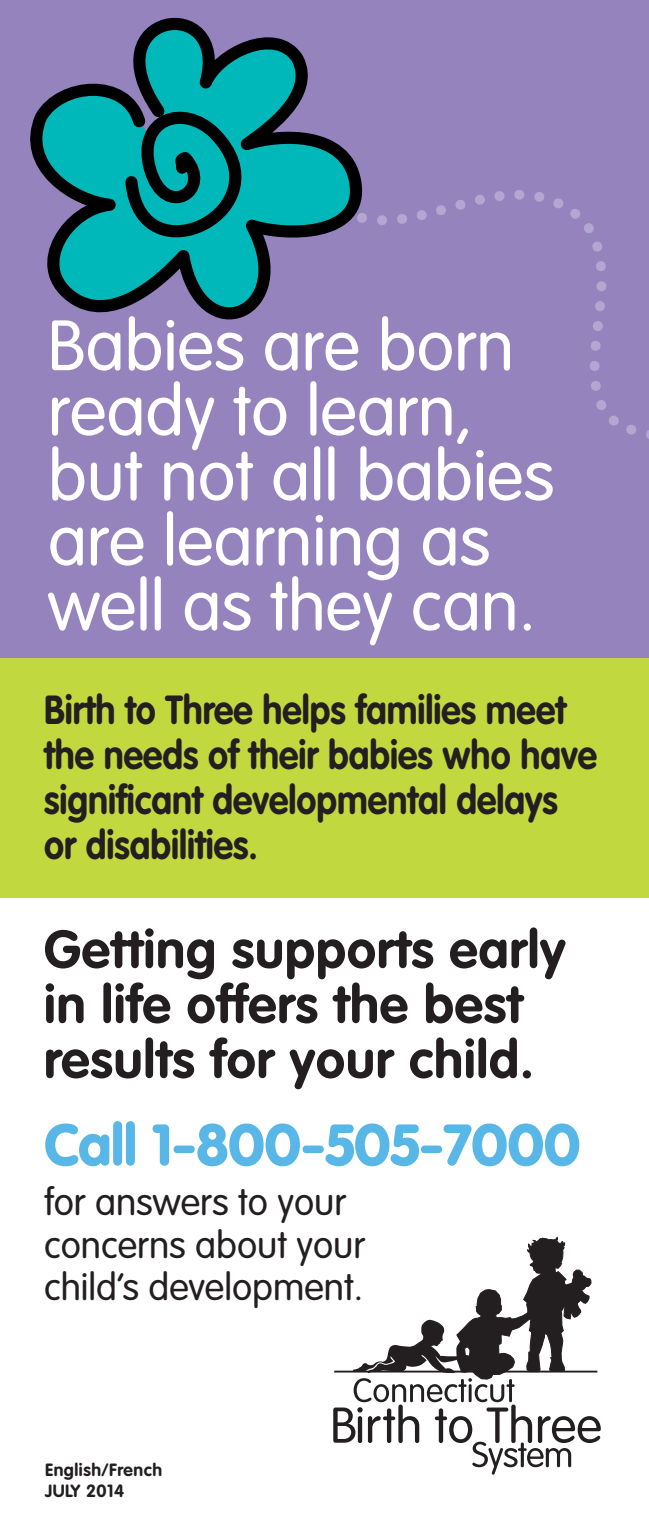
<style>
.page{position:relative;width:649px;height:1530px;background:#fff}
.page>*{position:absolute;margin:0;border:0;box-sizing:border-box;transform-origin:0 0}
.t1{font:300 70px/65px "VAG Rounded";color:#fff}
.t2{font:900 57.5px "VAG Rounded";color:#58b7e7}
.t3{font:700 52.5px/55px "VAG Rounded";letter-spacing:.015em;color:#231f20}
.t4{font:700 40px/45px "VAG Rounded";color:#231f20;scale:.9 1}
.t5{font:300 37.5px/42.5px "VAG Rounded";color:#231f20}
.t6{font:700 17.5px/21px "VAG Rounded";letter-spacing:.03em;color:#231f20}
</style>
<div class="page">
<div style="left:0;top:0;width:648px;height:672px;background:#9483bd"></div>
<div style="left:0;top:658px;width:648px;height:240px;background:#c2d83f"></div>
<svg style="left:333px;top:1237px;width:267px;height:238px"></svg>
<svg style="left:365px;top:190px;width:283px;height:248px"></svg>
<svg style="left:30px;top:17px;width:335px;height:303px"></svg>
<h1 class="t1" style="left:48px;top:318px;width:507px">Babies are born ready to learn, but not all babies are learning as well as they can.</h1>
<p class="t4" style="left:44px;top:690px;width:615px">Birth to Three helps families meet the needs of their babies who have significant developmental delays or disabilities.</p>
<h3 class="t3" style="left:44px;top:926px;width:522px">Getting supports early in life offers the best results for your child.</h3>
<h2 class="t2" style="left:44px;top:1121px;width:537px">Call 1-800-505-7000</h2>
<p class="t5" style="left:44px;top:1184px;width:322px">for answers to your concerns about your child’s development.</p>
<p class="t6" style="left:45px;top:1461px;width:118px">English/French<br>JULY 2014</p>
</div>
